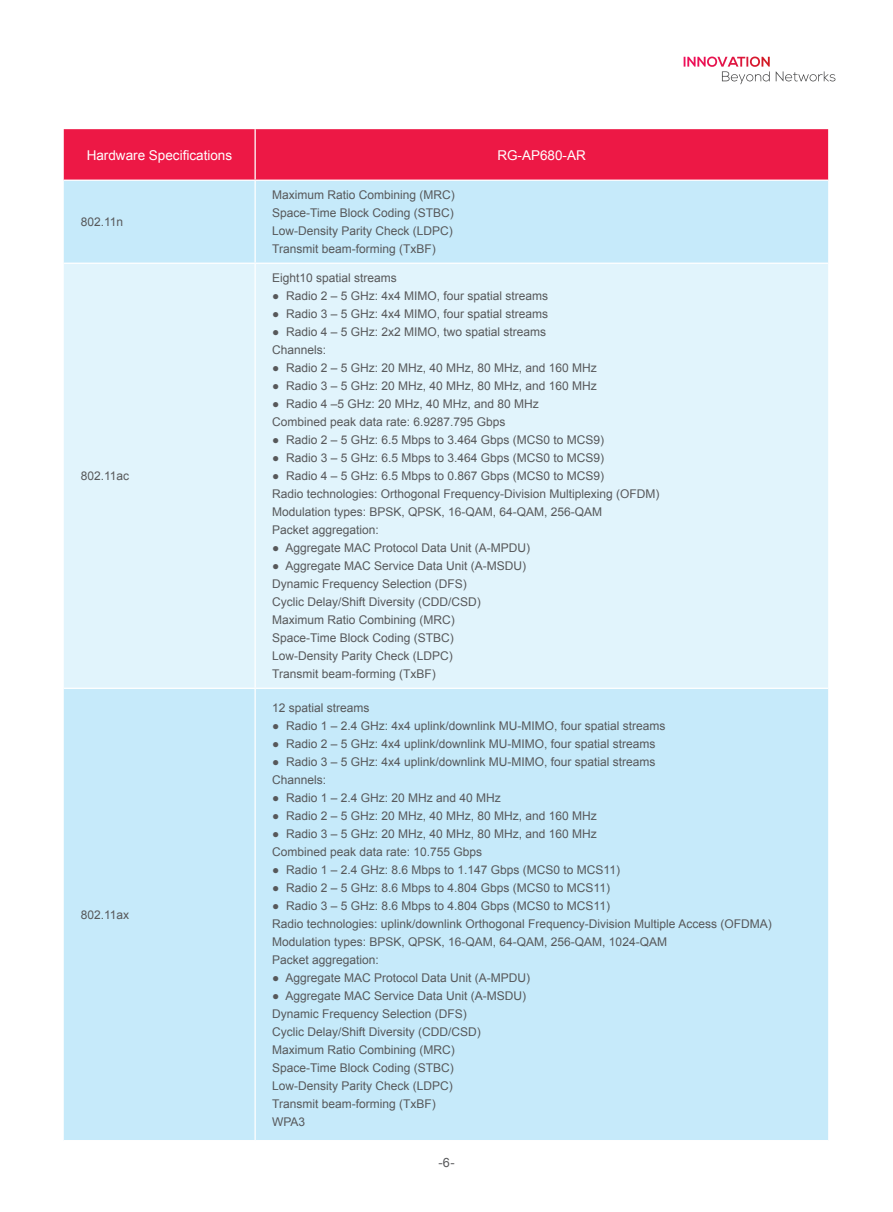
<style>
.page{position:relative;width:893px;height:1212px;background:#fff}
.page>*{position:absolute;margin:0;border:0;box-sizing:border-box;transform-origin:0 0}
.t1{font:13.5px "Arial";color:#fff}
.t2{font:12.75px "Arial";color:#57585a}
.t3{font:12px/18px "Arial";color:#57585a}
</style>
<div class="page">
<svg style="left:684px;top:57px;width:86px;height:27px"></svg>
<svg style="left:776px;top:71px;width:59px;height:10px"></svg>
<div style="left:64px;top:129px;width:764px;height:51px;background:#ed1845"></div>
<div style="left:64px;top:181px;width:764px;height:959px;background:#c6eafa"></div>
<div style="left:64px;top:264px;width:764px;height:424px;background:#e1f4fc"></div>
<hr style="left:254px;top:129px;width:2px;height:51px;background:#fff">
<hr style="left:254px;top:181px;width:2px;height:82px;background:#fff">
<hr style="left:64px;top:263px;width:191px;height:1px;background:#fff">
<hr style="left:255px;top:263px;width:573px;height:1px;background:#fff">
<hr style="left:254px;top:264px;width:2px;height:424px;background:#fff">
<hr style="left:64px;top:688px;width:191px;height:1px;background:#fff">
<hr style="left:255px;top:688px;width:573px;height:1px;background:#fff">
<hr style="left:254px;top:689px;width:2px;height:451px;background:#fff">
<p class="t1" style="left:87px;top:146px;width:147px">Hardware Specifications</p>
<p class="t1" style="left:497px;top:146px;width:90px">RG-AP680-AR</p>
<p class="t3" style="left:81px;top:213px;width:44px">802.11n</p>
<p class="t3" style="left:81px;top:467px;width:50px">802.11ac</p>
<p class="t3" style="left:81px;top:906px;width:50px">802.11ax</p>
<p class="t3" style="left:272px;top:186px;width:184px">Maximum Ratio Combining (MRC)<br>Space-Time Block Coding (STBC)<br>Low-Density Parity Check (LDPC)<br>Transmit beam-forming (TxBF)</p>
<p class="t3" style="left:272px;top:269px;width:126px">Eight10 spatial streams</p>
<p class="t3" style="left:272px;top:287px;width:278px">● Radio 2 – 5 GHz: 4x4 MIMO, four spatial streams</p>
<p class="t3" style="left:272px;top:305px;width:278px">● Radio 3 – 5 GHz: 4x4 MIMO, four spatial streams</p>
<p class="t3" style="left:272px;top:323px;width:276px">● Radio 4 – 5 GHz: 2x2 MIMO, two spatial streams<br>Channels:</p>
<p class="t3" style="left:272px;top:359px;width:326px">● Radio 2 – 5 GHz: 20 MHz, 40 MHz, 80 MHz, and 160 MHz</p>
<p class="t3" style="left:272px;top:377px;width:326px">● Radio 3 – 5 GHz: 20 MHz, 40 MHz, 80 MHz, and 160 MHz</p>
<p class="t3" style="left:272px;top:395px;width:268px">● Radio 4 –5 GHz: 20 MHz, 40 MHz, and 80 MHz<br>Combined peak data rate: 6.9287.795 Gbps</p>
<p class="t3" style="left:272px;top:431px;width:334px">● Radio 2 – 5 GHz: 6.5 Mbps to 3.464 Gbps (MCS0 to MCS9)</p>
<p class="t3" style="left:272px;top:449px;width:334px">● Radio 3 – 5 GHz: 6.5 Mbps to 3.464 Gbps (MCS0 to MCS9)</p>
<p class="t3" style="left:272px;top:467px;width:389px">● Radio 4 – 5 GHz: 6.5 Mbps to 0.867 Gbps (MCS0 to MCS9)<br>Radio technologies: Orthogonal Frequency-Division Multiplexing (OFDM)<br>Modulation types: BPSK, QPSK, 16-QAM, 64-QAM, 256-QAM<br>Packet aggregation:</p>
<p class="t3" style="left:272px;top:539px;width:259px">● Aggregate MAC Protocol Data Unit (A-MPDU)</p>
<p class="t3" style="left:272px;top:557px;width:255px">● Aggregate MAC Service Data Unit (A-MSDU)<br>Dynamic Frequency Selection (DFS)<br>Cyclic Delay/Shift Diversity (CDD/CSD)<br>Maximum Ratio Combining (MRC)<br>Space-Time Block Coding (STBC)<br>Low-Density Parity Check (LDPC)<br>Transmit beam-forming (TxBF)</p>
<p class="t3" style="left:272px;top:699px;width:99px">12 spatial streams</p>
<p class="t3" style="left:272px;top:717px;width:395px">● Radio 1 – 2.4 GHz: 4x4 uplink/downlink MU-MIMO, four spatial streams</p>
<p class="t3" style="left:272px;top:735px;width:385px">● Radio 2 – 5 GHz: 4x4 uplink/downlink MU-MIMO, four spatial streams</p>
<p class="t3" style="left:272px;top:753px;width:385px">● Radio 3 – 5 GHz: 4x4 uplink/downlink MU-MIMO, four spatial streams<br>Channels:</p>
<p class="t3" style="left:272px;top:789px;width:230px">● Radio 1 – 2.4 GHz: 20 MHz and 40 MHz</p>
<p class="t3" style="left:272px;top:807px;width:326px">● Radio 2 – 5 GHz: 20 MHz, 40 MHz, 80 MHz, and 160 MHz</p>
<p class="t3" style="left:272px;top:825px;width:326px">● Radio 3 – 5 GHz: 20 MHz, 40 MHz, 80 MHz, and 160 MHz<br>Combined peak data rate: 10.755 Gbps</p>
<p class="t3" style="left:272px;top:861px;width:349px">● Radio 1 – 2.4 GHz: 8.6 Mbps to 1.147 Gbps (MCS0 to MCS11)</p>
<p class="t3" style="left:272px;top:879px;width:339px">● Radio 2 – 5 GHz: 8.6 Mbps to 4.804 Gbps (MCS0 to MCS11)</p>
<p class="t3" style="left:272px;top:897px;width:501px">● Radio 3 – 5 GHz: 8.6 Mbps to 4.804 Gbps (MCS0 to MCS11)<br>Radio technologies: uplink/downlink Orthogonal Frequency-Division Multiple Access (OFDMA)<br>Modulation types: BPSK, QPSK, 16-QAM, 64-QAM, 256-QAM, 1024-QAM<br>Packet aggregation:</p>
<p class="t3" style="left:272px;top:969px;width:259px">● Aggregate MAC Protocol Data Unit (A-MPDU)</p>
<p class="t3" style="left:272px;top:987px;width:255px">● Aggregate MAC Service Data Unit (A-MSDU)<br>Dynamic Frequency Selection (DFS)<br>Cyclic Delay/Shift Diversity (CDD/CSD)<br>Maximum Ratio Combining (MRC)<br>Space-Time Block Coding (STBC)<br>Low-Density Parity Check (LDPC)<br>Transmit beam-forming (TxBF)<br>WPA3</p>
<p class="t2" style="left:438px;top:1154px;width:18px">-6-</p>
</div>
